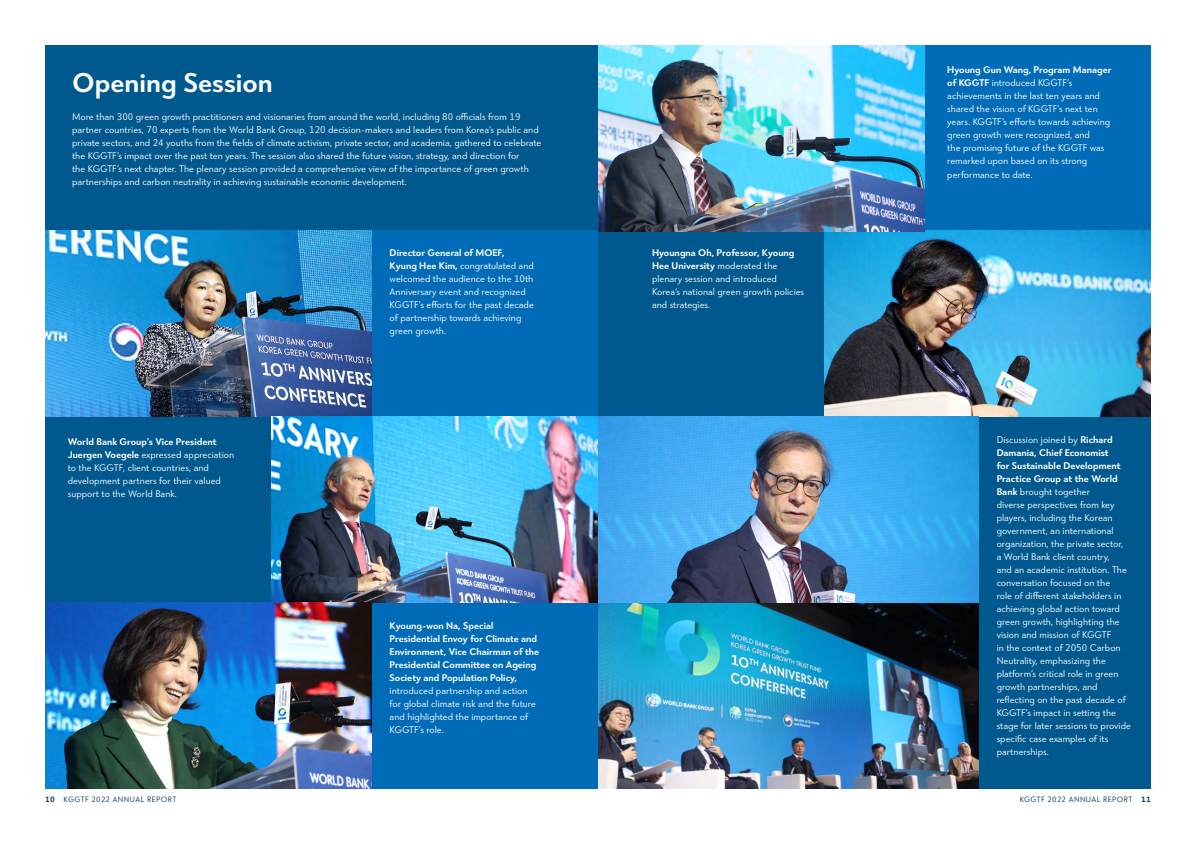
<style>
.page{position:relative;width:1196px;height:843px;background:#fff}
.page>*{position:absolute;margin:0;border:0;box-sizing:border-box;transform-origin:0 0}
.t1{font:600 28px "Tangent";color:#fff}
.t2{font:300 10px/13px "Tangent";color:#fff}
.t3{font:600 10px/13px "Tangent";color:#fff}
.t4{font:300 8px "Tangent";letter-spacing:.06em;color:#002f54}
.s1{font-weight:600}
</style>
<div class="page">
<div style="left:45px;top:45px;width:553px;height:186px;background:#00598e"></div>
<div style="left:371px;top:230px;width:227px;height:186px;background:#006cb7"></div>
<div style="left:371px;top:602px;width:227px;height:186px;background:#006cb7"></div>
<div style="left:978px;top:417px;width:172px;height:371px;background:#00598e"></div>
<div style="left:45px;top:416px;width:226px;height:187px;background:#00598e"></div>
<div style="left:598px;top:231px;width:226px;height:186px;background:#00598e"></div>
<div style="left:924px;top:45px;width:226px;height:186px;background:#006cb7"></div>
<img style="left:45px;top:230px;width:326px;height:186px">
<img style="left:271px;top:416px;width:707px;height:186px">
<img style="left:824px;top:231px;width:326px;height:186px">
<img style="left:45px;top:602px;width:326px;height:186px">
<img style="left:598px;top:45px;width:326px;height:186px">
<img style="left:598px;top:603px;width:380px;height:185px">
<h1 class="t1" style="left:72px;top:62px;width:202px">Opening Session</h1>
<p class="t2" style="left:72px;top:110px;width:471px">More than 300 green growth practitioners and visionaries from around the world, including 80 officials from 19 partner countries, 70 experts from the World Bank Group, 120 decision-makers and leaders from Korea’s public and private sectors, and 24 youths from the fields of climate activism, private sector, and academia, gathered to celebrate the KGGTF’s impact over the past ten years. The session also shared the future vision, strategy, and direction for<br>the KGGTF’s next chapter. The plenary session provided a comprehensive view of the importance of green growth partnerships and carbon neutrality in achieving sustainable economic development.</p>
<p class="t2" style="left:68px;top:435px;width:168px"><span class="s1">World Bank Group’s Vice President Juergen Voegele</span> expressed appreciation to the KGGTF, client countries, and development partners for their valued support to the World Bank.</p>
<p class="t2" style="left:389px;top:246px;width:146px"><span class="s1">Director General of MOEF,<br>Kyung Hee Kim,</span> congratulated and welcomed the audience to the 10th<br>Anniversary event and recognized<br>KGGTF’s efforts for the past decade of partnership towards achieving green growth.</p>
<p class="t3" style="left:389px;top:618px;width:151px">Kyoung-won Na, Special<br>Presidential Envoy for Climate and<br>Environment, Vice Chairman of the<br>Presidential Committee on Ageing<br>Society and Population Policy,</p>
<p class="t2" style="left:389px;top:683px;width:148px">introduced partnership and action for global climate risk and the future and highlighted the importance of<br>KGGTF’s role.</p>
<p class="t2" style="left:652px;top:246px;width:154px"><span class="s1">Hyoungna Oh, Professor, Kyoung<br>Hee University</span> moderated the plenary session and introduced<br>Korea’s national green growth policies and strategies.</p>
<p class="t2" style="left:947px;top:63px;width:166px"><span class="s1">Hyoung Gun Wang, Program Manager of KGGTF</span> introduced KGGTF’s achievements in the last ten years and shared the vision of KGGTF’s next ten years. KGGTF’s efforts towards achieving green growth were recognized, and<br>the promising future of the KGGTF was remarked upon based on its strong performance to date.</p>
<p class="t2" style="left:996px;top:432px;width:136px">Discussion joined by <span class="s1">Richard<br>Damania, Chief Economist<br>for Sustainable Development<br>Practice Group at the World<br>Bank</span> brought together<br>diverse perspectives from key players, including the Korean government, an international organization, the private sector,<br>a World Bank client country,<br>and an academic institution. The conversation focused on the<br>role of different stakeholders in achieving global action toward green growth, highlighting the vision and mission of KGGTF<br>in the context of 2050 Carbon<br>Neutrality, emphasizing the platform’s critical role in green growth partnerships, and reflecting on the past decade of<br>KGGTF’s impact in setting the stage for later sessions to provide specific case examples of its partnerships.</p>
<p class="t4" style="left:45px;top:793px;width:133px"><span class="s1">10</span> KGGTF 2022 ANNUAL REPORT</p>
<p class="t4" style="left:1019px;top:793px;width:133px">KGGTF 2022 ANNUAL REPORT <span class="s1">11</span></p>
</div>
